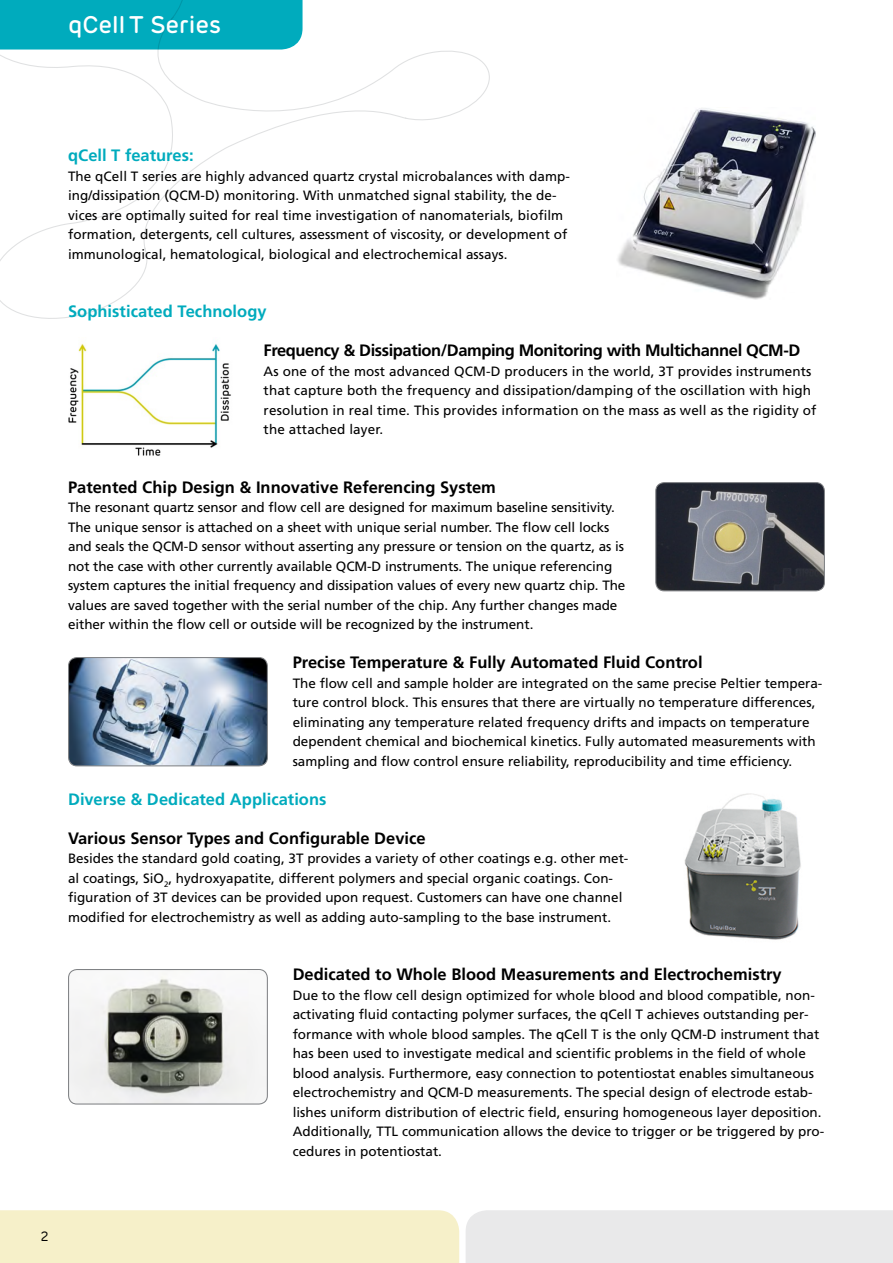
<style>
.page{position:relative;width:893px;height:1263px;background:#fff}
.page>*{position:absolute;margin:0;border:0;box-sizing:border-box;transform-origin:0 0}
.t1{font:500 24px "Rubrik";color:#fff}
.t2{font:700 16.5px "Frutiger LT Std";color:#000}
.t3{font:700 16.5px "Frutiger LT Std";color:#00abbd}
.t4{font:700 16.5px "Frutiger LT Std";letter-spacing:-.025em;color:#000}
.t5{font:13.5px/19.5px "Frutiger LT Std";color:#000}
.t6{font:13.5px "Rubrik";color:#000}
</style>
<div class="page">
<div style="left:466px;top:1210px;width:427px;height:53px;background:#e9e9ea"></div>
<div style="left:0;top:1210px;width:459px;height:53px;background:#f6f0c9"></div>
<svg style="left:0;top:0;width:490px;height:319px"></svg>
<img style="left:69px;top:657px;width:198px;height:109px">
<div style="left:68px;top:657px;width:200px;height:109px;border:1px solid #808285;border-radius:9px"></div>
<img style="left:617px;top:108px;width:198px;height:192px">
<img style="left:68px;top:343px;width:163px;height:113px">
<img style="left:656px;top:483px;width:168px;height:108px">
<div style="left:655px;top:482px;width:170px;height:109px;border:1px solid #808285;border-radius:9px"></div>
<img style="left:69px;top:969px;width:198px;height:135px">
<div style="left:68px;top:969px;width:200px;height:135px;border:1px solid #808285;border-radius:9px"></div>
<img style="left:684px;top:793px;width:117px;height:147px">
<h1 class="t1" style="left:68px;top:10px;width:155px">qCell T Series</h1>
<p class="t3" style="left:68px;top:146px;width:127px">qCell T features:</p>
<p class="t5" style="left:68px;top:166px;width:503px">The qCell T series are highly advanced quartz crystal microbalances with damp&shy;ing/dissipation (QCM-D) monitoring. With unmatched signal stability, the de&shy;vices are optimally suited for real time investigation of nanomaterials, biofilm formation, detergents, cell cultures, assessment of viscosity, or development of immunological, hematological, biological and electrochemical assays.</p>
<p class="t3" style="left:68px;top:302px;width:200px">Sophisticated Technology</p>
<p class="t4" style="left:264px;top:341px;width:538px">Frequency &amp; Dissipation/Damping Monitoring with Multichannel QCM-D</p>
<p class="t5" style="left:264px;top:361px;width:554px">As one of the most advanced QCM-D producers in the world, 3T provides instruments that capture both the frequency and dissipation/damping of the oscillation with high resolution in real time. This provides information on the mass as well as the rigidity of the attached layer.</p>
<p class="t2" style="left:68px;top:477px;width:429px">Patented Chip Design &amp; Innovative Referencing System</p>
<p class="t5" style="left:68px;top:498px;width:559px">The resonant quartz sensor and flow cell are designed for maximum baseline sensitivity.<br>The unique sensor is attached on a sheet with unique serial number. The flow cell locks and seals the QCM-D sensor without asserting any pressure or tension on the quartz, as is not the case with other currently available QCM-D instruments. The unique referencing system captures the initial frequency and dissipation values of every new quartz chip. The values are saved together with the serial number of the chip. Any further changes made either within the flow cell or outside will be recognized by the instrument.</p>
<p class="t2" style="left:293px;top:653px;width:411px">Precise Temperature &amp; Fully Automated Fluid Control</p>
<p class="t5" style="left:293px;top:673px;width:531px">The flow cell and sample holder are integrated on the same precise Peltier tempera&shy;ture control block. This ensures that there are virtually no temperature differences, eliminating any temperature related frequency drifts and impacts on temperature dependent chemical and biochemical kinetics. Fully automated measurements with sampling and flow control ensure reliability, reproducibility and time efficiency.</p>
<p class="t3" style="left:68px;top:789px;width:260px">Diverse &amp; Dedicated Applications</p>
<p class="t2" style="left:68px;top:828px;width:359px">Various Sensor Types and Configurable Device</p>
<p class="t5" style="left:68px;top:849px;width:562px">Besides the standard gold coating, 3T provides a variety of other coatings e.g. other met&shy;al coatings, SiO<sub>2</sub>, hydroxyapatite, different polymers and special organic coatings. Con&shy;figuration of 3T devices can be provided upon request. Customers can have one channel modified for electrochemistry as well as adding auto-sampling to the base instrument.</p>
<p class="t2" style="left:293px;top:965px;width:490px">Dedicated to Whole Blood Measurements and Electrochemistry</p>
<p class="t5" style="left:293px;top:985px;width:533px">Due to the flow cell design optimized for whole blood and blood compatible, non&shy;activating fluid contacting polymer surfaces, the qCell T achieves outstanding per&shy;formance with whole blood samples. The qCell T is the only QCM-D instrument that has been used to investigate medical and scientific problems in the field of whole blood analysis. Furthermore, easy connection to potentiostat enables simultaneous electrochemistry and QCM-D measurements. The special design of electrode estab&shy;lishes uniform distribution of electric field, ensuring homogeneous layer deposition.<br>Additionally, TTL communication allows the device to trigger or be triggered by pro&shy;cedures in potentiostat.</p>
<p class="t6" style="left:41px;top:1228px;width:9px">2</p>
</div>
